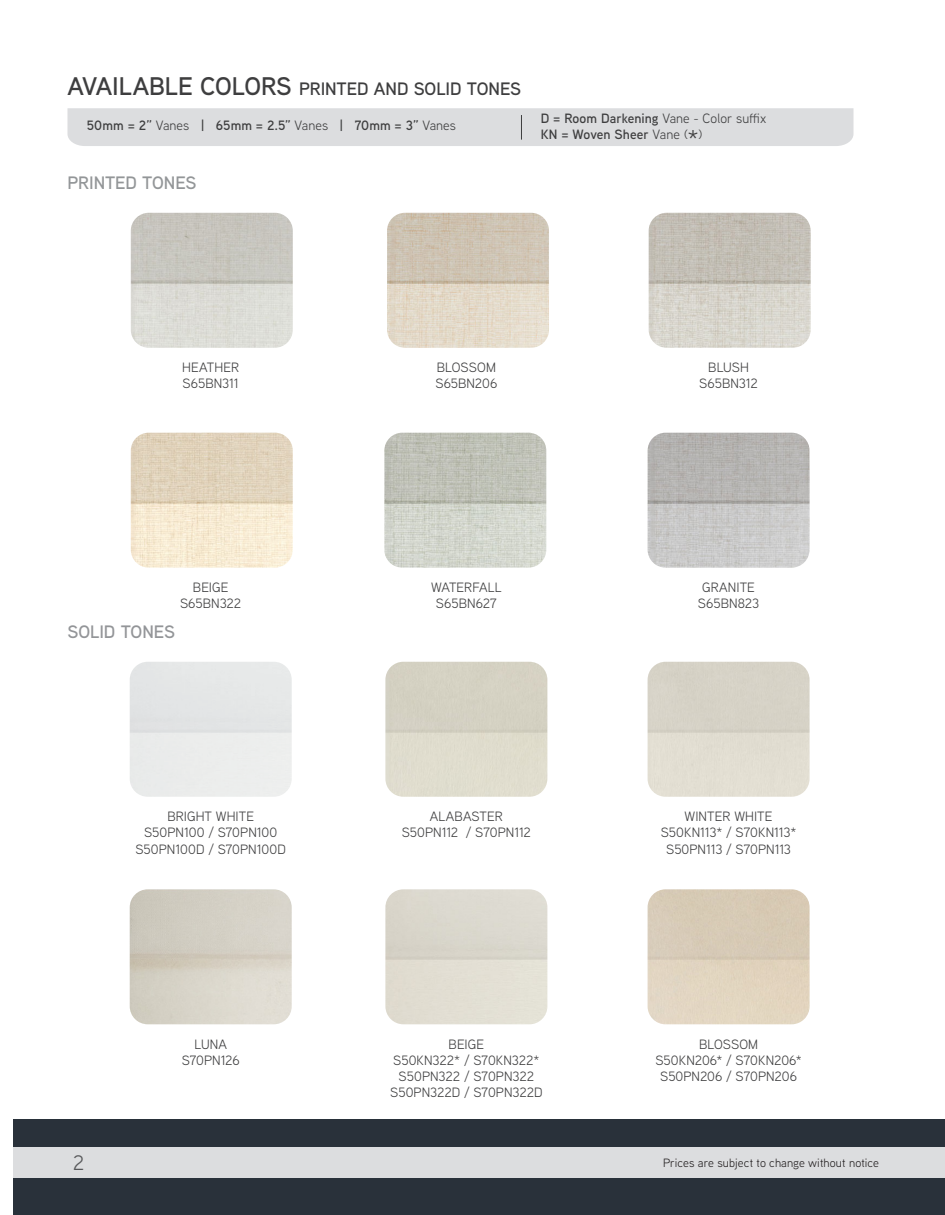
<style>
.page{position:relative;width:945px;height:1215px;background:#fff}
.page>*{position:absolute;margin:0;border:0;box-sizing:border-box;transform-origin:0 0}
.t1{font:21px "Aaux Next";color:#57585a}
.t2{font:600 18px "Aaux Next";letter-spacing:-.005em;color:#3e3e3f}
.t3{font:600 18px "Aaux Next";letter-spacing:-.01em;color:#939698}
.t4{font:600 18px "Aaux Next";letter-spacing:-.005em;color:#939598}
.t5{font:13.5px "Aaux Next";color:#3e3e3f}
.t6{font:600 13.5px "Aaux Next";letter-spacing:.01em;color:#3e3e3f}
.t7{font:12px "Aaux Next";letter-spacing:.005em;color:#231f20}
.s1{font-size:25.5px}
.s2{font-weight:400}
.s3{font-weight:600}
.s4{font-weight:400;font-size:25.5px}
</style>
<div class="page">
<img style="left:649px;top:213px;width:162px;height:135px">
<img style="left:131px;top:213px;width:162px;height:135px">
<img style="left:387px;top:213px;width:162px;height:135px">
<img style="left:648px;top:433px;width:162px;height:135px">
<img style="left:131px;top:433px;width:162px;height:135px">
<img style="left:384px;top:433px;width:162px;height:135px">
<img style="left:648px;top:662px;width:162px;height:135px">
<img style="left:385px;top:662px;width:162px;height:135px">
<img style="left:648px;top:889px;width:162px;height:135px">
<img style="left:385px;top:889px;width:162px;height:135px">
<div style="left:14px;top:1119px;width:931px;height:96px;background:#29313a"></div>
<div style="left:14px;top:1148px;width:931px;height:30px;background:#dcdddf"></div>
<img style="left:130px;top:889px;width:162px;height:135px">
<div style="left:68px;top:108px;width:786px;height:38px;background:#dcdddf"></div>
<p class="t2" style="left:68px;top:77px;width:455px"><span class="s1">AVAILABLE COLORS</span> PRINTED AND SOLID TONES</p>
<p class="t6" style="left:87px;top:116px;width:371px">50mm = 2” <span class="s2">Vanes</span> | 65mm = 2.5” <span class="s2">Vanes</span> | 70mm = 3” <span class="s2">Vanes</span></p>
<p class="t5" style="left:541px;top:109px;width:227px"><span class="s3">D = Room Darkening</span> Vane - Color suffix</p>
<p class="t6" style="left:541px;top:125px;width:163px">KN = Woven Sheer <span class="s2">Vane (</span><span class="s4">*</span><span class="s2">)</span></p>
<p class="t3" style="left:68px;top:170px;width:131px">PRINTED TONES</p>
<p class="t5" style="left:182px;top:358px;width:58px">HEATHER</p>
<p class="t5" style="left:183px;top:375px;width:58px">S65BN311</p>
<p class="t5" style="left:193px;top:578px;width:37px">BEIGE</p>
<p class="t5" style="left:180px;top:595px;width:63px">S65BN322</p>
<p class="t4" style="left:68px;top:620px;width:109px">SOLID TONES</p>
<p class="t5" style="left:167px;top:807px;width:88px">BRIGHT WHITE</p>
<p class="t5" style="left:144px;top:824px;width:135px">S50PN100 / S70PN100</p>
<p class="t5" style="left:135px;top:840px;width:152px">S50PN100D / S70PN100D</p>
<p class="t5" style="left:194px;top:1035px;width:34px">LUNA</p>
<p class="t5" style="left:182px;top:1051px;width:60px">S70PN126</p>
<p class="t5" style="left:437px;top:358px;width:61px">BLOSSOM</p>
<p class="t5" style="left:435px;top:375px;width:64px">S65BN206</p>
<p class="t5" style="left:431px;top:578px;width:72px">WATERFALL</p>
<p class="t5" style="left:436px;top:595px;width:63px">S65BN627</p>
<p class="t5" style="left:430px;top:807px;width:74px">ALABASTER</p>
<p class="t5" style="left:402px;top:824px;width:131px">S50PN112 / S70PN112</p>
<p class="t5" style="left:449px;top:1035px;width:37px">BEIGE</p>
<p class="t5" style="left:393px;top:1051px;width:148px">S50KN322* / S70KN322*</p>
<p class="t5" style="left:399px;top:1067px;width:137px">S50PN322 / S70PN322</p>
<p class="t5" style="left:390px;top:1084px;width:154px">S50PN322D / S70PN322D</p>
<p class="t5" style="left:708px;top:358px;width:42px">BLUSH</p>
<p class="t5" style="left:699px;top:375px;width:60px">S65BN312</p>
<p class="t5" style="left:702px;top:578px;width:54px">GRANITE</p>
<p class="t5" style="left:698px;top:595px;width:63px">S65BN823</p>
<p class="t5" style="left:685px;top:807px;width:90px">WINTER WHITE</p>
<p class="t5" style="left:661px;top:824px;width:137px">S50KN113* / S70KN113*</p>
<p class="t5" style="left:666px;top:840px;width:126px">S50PN113 / S70PN113</p>
<p class="t5" style="left:699px;top:1035px;width:61px">BLOSSOM</p>
<p class="t5" style="left:655px;top:1051px;width:148px">S50KN206* / S70KN206*</p>
<p class="t5" style="left:660px;top:1067px;width:138px">S50PN206 / S70PN206</p>
<h1 class="t1" style="left:73px;top:1148px;width:13px">2</h1>
<p class="t7" style="left:663px;top:1155px;width:217px">Prices are subject to change without notice</p>
</div>
